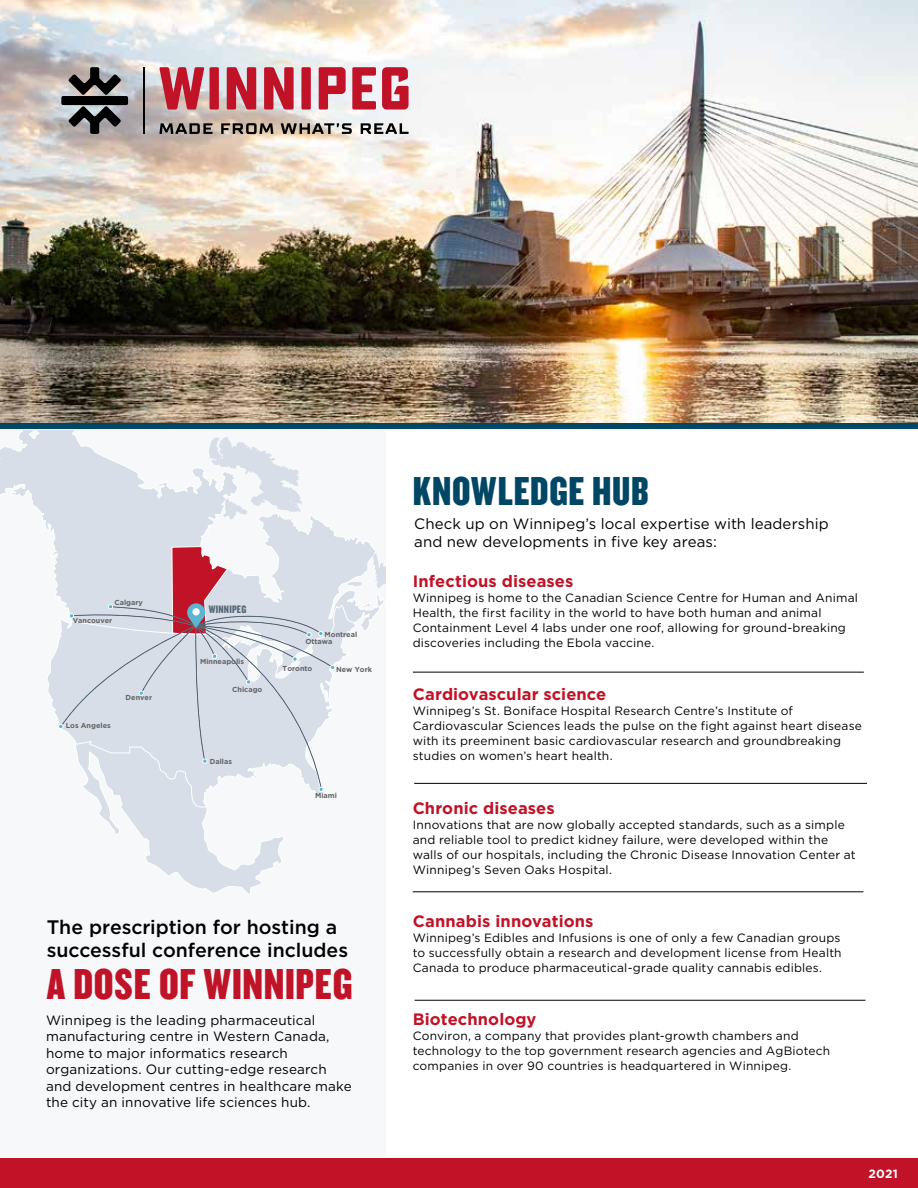
<style>
.page{position:relative;width:918px;height:1188px;background:#fff}
.page>*{position:absolute;margin:0;border:0;box-sizing:border-box;transform-origin:0 0}
.t1{font:45px "Knockout 69 Full Liteweight";letter-spacing:.015em;color:#c01327}
.t2{font:42px "Knockout 69 Full Liteweight";letter-spacing:.015em;color:#004665}
.t3{font:500 19.5px/22.5px "Gotham HTF";letter-spacing:-.005em;color:#000}
.t4{font:700 16.5px "Gotham HTF";letter-spacing:.005em;color:#c01327}
.t5{font:15px/18px "Gotham HTF";letter-spacing:.005em;color:#000}
.t6{font:13.5px/16.5px "Gotham HTF";letter-spacing:.01em;color:#000}
.t7{font:12px/15px "Gotham HTF";letter-spacing:.015em;color:#000}
.t8{font:700 12px "Gotham HTF";color:#fff}
.t9{font:11.25px "Knockout 69 Full Liteweight";letter-spacing:.02em;color:#596977}
.t10{font:700 7.2px/7.6px "Gotham HTF";color:#636466}
</style>
<div class="page">
<div style="left:0;top:402px;width:386px;height:755px;background:#f6f8f9"></div>
<img style="left:0;top:0;width:918px;height:423px">
<hr style="left:413px;top:891px;width:450px;height:1px;background:#000">
<hr style="left:414px;top:783px;width:453px;height:1px;background:#000">
<hr style="left:413px;top:672px;width:451px;height:1px;background:#000">
<hr style="left:415px;top:1000px;width:451px;height:1px;background:#000">
<div style="left:0;top:1158px;width:918px;height:30px;background:#c01327"></div>
<div style="left:0;top:423px;width:918px;height:6px;background:#004665"></div>
<svg style="left:0;top:431px;width:371px;height:463px"></svg>
<svg style="left:209px;top:437px;width:94px;height:83px"></svg>
<svg style="left:61px;top:606px;width:272px;height:182px"></svg>
<svg style="left:139px;top:691px;width:5px;height:5px"></svg>
<svg style="left:76px;top:741px;width:132px;height:66px"></svg>
<svg style="left:318px;top:787px;width:6px;height:5px"></svg>
<svg style="left:58px;top:724px;width:6px;height:5px"></svg>
<svg style="left:69px;top:547px;width:317px;height:138px"></svg>
<div style="left:192px;top:608px;width:8px;height:8px;background:#fff;border-radius:50%"></div>
<svg style="left:160px;top:123px;width:53px;height:11px"></svg>
<svg style="left:221px;top:123px;width:52px;height:11px"></svg>
<svg style="left:281px;top:123px;width:71px;height:11px"></svg>
<svg style="left:361px;top:123px;width:48px;height:11px"></svg>
<svg style="left:159px;top:67px;width:45px;height:43px;background:#c75b67"></svg>
<div style="left:210px;top:67px;width:9px;height:43px;background:#c01327;border-radius:2px"></div>
<svg style="left:227px;top:67px;width:29px;height:43px"></svg>
<svg style="left:264px;top:67px;width:30px;height:43px"></svg>
<div style="left:301px;top:67px;width:10px;height:43px;background:#c01327;border-radius:2px"></div>
<svg style="left:319px;top:67px;width:27px;height:43px"></svg>
<svg style="left:352px;top:67px;width:24px;height:43px"></svg>
<svg style="left:382px;top:67px;width:27px;height:43px"></svg>
<hr style="left:143px;top:67px;width:2px;height:67px;background:#000">
<svg style="left:68px;top:67px;width:53px;height:28px"></svg>
<svg style="left:68px;top:106px;width:53px;height:28px"></svg>
<div style="left:61px;top:96px;width:67px;height:9px;background:#000;border-radius:2px"></div>
<p class="t10" style="left:114px;top:598px;width:30px">Calgary</p>
<p class="t10" style="left:73px;top:616px;width:41px">Vancouver</p>
<p class="t10" style="left:66px;top:721px;width:47px">Los Angeles</p>
<p class="t10" style="left:126px;top:694px;width:28px">Denver</p>
<p class="t9" style="left:209px;top:602px;width:39px">WINNIPEG</p>
<p class="t10" style="left:200px;top:658px;width:46px">Minneapolis</p>
<p class="t10" style="left:232px;top:685px;width:32px">Chicago</p>
<p class="t10" style="left:305px;top:630px;width:53px;text-indent:19px">Montreal<br>Ottawa</p>
<p class="t10" style="left:336px;top:665px;width:37px">New York</p>
<p class="t10" style="left:283px;top:665px;width:31px">Toronto</p>
<p class="t10" style="left:210px;top:757px;width:24px">Dallas</p>
<p class="t10" style="left:315px;top:792px;width:23px">Miami</p>
<h3 class="t3" style="left:47px;top:916px;width:303px">The prescription for hosting a successful conference includes</h3>
<h1 class="t1" style="left:47px;top:956px;width:307px">A DOSE OF WINNIPEG</h1>
<p class="t6" style="left:46px;top:1012px;width:307px">Winnipeg is the leading pharmaceutical manufacturing centre in Western Canada, home to major informatics research organizations. Our cutting-edge research and development centres in healthcare make the city an innovative life sciences hub.</p>
<h2 class="t2" style="left:413px;top:465px;width:238px">KNOWLEDGE HUB</h2>
<p class="t5" style="left:414px;top:514px;width:416px">Check up on Winnipeg’s local expertise with leadership and new developments in five key areas:</p>
<h3 class="t4" style="left:413px;top:572px;width:162px">Infectious diseases</h3>
<p class="t7" style="left:413px;top:590px;width:447px">Winnipeg is home to the Canadian Science Centre for Human and Animal Health, the first facility in the world to have both human and animal Containment Level 4 labs under one roof, allowing for ground-breaking discoveries including the Ebola vaccine.</p>
<h3 class="t4" style="left:413px;top:685px;width:195px">Cardiovascular science</h3>
<p class="t7" style="left:413px;top:704px;width:451px">Winnipeg’s St. Boniface Hospital Research Centre’s Institute of Cardiovascular Sciences leads the pulse on the fight against heart disease with its preeminent basic cardiovascular research and groundbreaking studies on women’s heart health.</p>
<h3 class="t4" style="left:413px;top:798px;width:144px">Chronic diseases</h3>
<p class="t7" style="left:413px;top:817px;width:445px">Innovations that are now globally accepted standards, such as a simple and reliable tool to predict kidney failure, were developed within the walls of our hospitals, including the Chronic Disease Innovation Center at Winnipeg’s Seven Oaks Hospital.</p>
<h3 class="t4" style="left:413px;top:912px;width:182px">Cannabis innovations</h3>
<p class="t7" style="left:413px;top:930px;width:430px;text-align:justify">Winnipeg’s Edibles and Infusions is one of only a few Canadian groups to successfully obtain a research and development license from Health Canada to produce pharmaceutical-grade quality cannabis edibles.</p>
<h3 class="t4" style="left:413px;top:1010px;width:125px">Biotechnology</h3>
<p class="t7" style="left:413px;top:1028px;width:419px">Conviron, a company that provides plant-growth chambers and technology to the top government research agencies and AgBiotech companies in over 90 countries is headquartered in Winnipeg.</p>
<p class="t8" style="left:869px;top:1167px;width:31px">2021</p>
</div>
